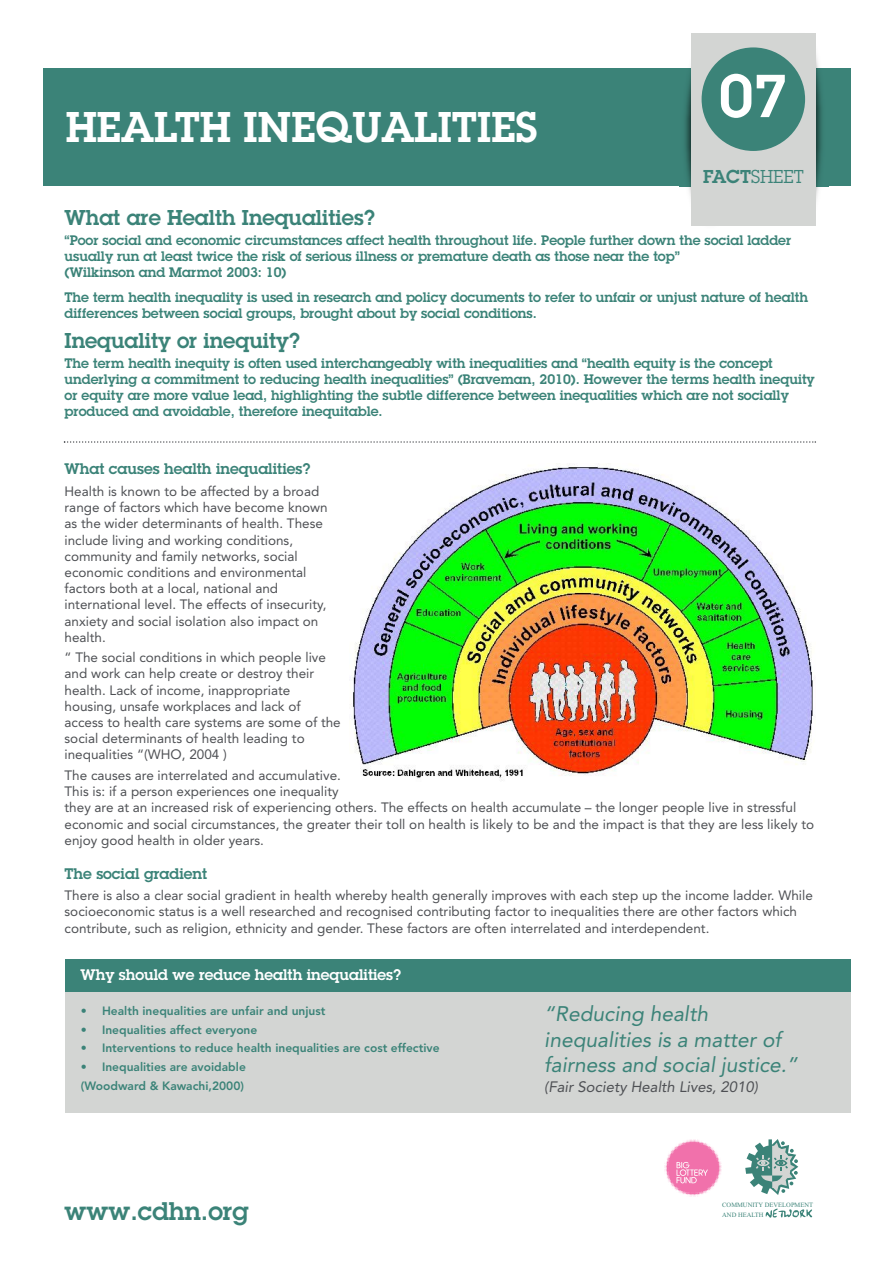
<style>
.page{position:relative;width:893px;height:1263px;background:#fff}
.page>*{position:absolute;margin:0;border:0;box-sizing:border-box;transform-origin:0 0}
.t1{font:600 59.25px "Lubalin Graph Std";color:#fff}
.t2{font:600 42px "Lubalin Graph Std";color:#fff}
.t3{font:600 24.9px "Lubalin Graph Std";color:#3b8378}
.t4{font:italic 21px/25.2px "Avenir LT Std";color:#3b8378}
.t5{font:600 21px "Lubalin Graph Std";color:#3b8378}
.t6{font:18.3px "Lubalin Graph Std";color:#3b8378}
.t7{font:600 15px "Lubalin Graph Std";color:#3b8378}
.t8{font:600 15px "Lubalin Graph Std";color:#fff}
.t9{font:italic 15px "Avenir LT Std";color:#4e5054}
.t10{font:13.5px/16.2px "Avenir LT Std";color:#4e5054}
.t11{font:600 13.5px/16.2px "Lubalin Graph Std";color:#3b8378}
.t12{font:800 12px/18.6px "Avenir LT Std";color:#3b8378}
.t13{font:6.6px/9.6px "Times New Roman";letter-spacing:.005em;color:#3b8378}
.s1{font-weight:600}
</style>
<div class="page">
<div style="left:43px;top:69px;width:808px;height:117px;background:#3b8378"></div>
<img style="left:815px;top:33px;width:13px;height:193px">
<img style="left:679px;top:68px;width:12px;height:129px">
<div style="left:691px;top:33px;width:124px;height:193px;background:#d3d5d3"></div>
<div style="left:702px;top:47px;width:103px;height:104px;background:#3b8378;border-radius:50%"></div>
<svg style="left:665px;top:1139px;width:57px;height:58px"></svg>
<svg style="left:745px;top:1139px;width:53px;height:56px"></svg>
<svg style="left:766px;top:1208px;width:47px;height:10px"></svg>
<svg style="left:64px;top:441px;width:752px;height:2px"></svg>
<div style="left:65px;top:959px;width:785px;height:154px;background:#d3d5d3"></div>
<div style="left:65px;top:959px;width:785px;height:33px;background:#3b8378"></div>
<img style="left:352px;top:464px;width:463px;height:316px">
<h2 class="t2" style="left:66px;top:112px;width:473px">HEALTH INEQUALITIES</h2>
<h1 class="t1" style="left:719px;top:75px;width:70px">07</h1>
<h3 class="t6" style="left:703px;top:170px;width:102px"><span class="s1">FACT</span>SHEET</h3>
<h3 class="t5" style="left:65px;top:210px;width:312px">What are Health Inequalities?</h3>
<p class="t11" style="left:65px;top:233px;width:728px">“Poor social and economic circumstances affect health throughout life. People further down the social ladder usually run at least twice the risk of serious illness or premature death as those near the top”<br>(Wilkinson and Marmot 2003: 10)</p>
<p class="t11" style="left:65px;top:290px;width:745px">The term health inequality is used in research and policy documents to refer to unfair or unjust nature of health differences between social groups, brought about by social conditions.</p>
<h3 class="t5" style="left:65px;top:333px;width:237px">Inequality or inequity?</h3>
<p class="t11" style="left:65px;top:356px;width:752px">The term health inequity is often used interchangeably with inequalities and “health equity is the concept underlying a commitment to reducing health inequalities” (Braveman, 2010). However the terms health inequity or equity are more value lead, highlighting the subtle difference between inequalities which are not socially produced and avoidable, therefore inequitable.</p>
<p class="t7" style="left:65px;top:464px;width:248px">What causes health inequalities?</p>
<p class="t10" style="left:65px;top:484px;width:265px">Health is known to be affected by a broad range of factors which have become known as the wider determinants of health. These include living and working conditions, community and family networks, social economic conditions and environmental factors both at a local, national and international level. The effects of insecurity, anxiety and social isolation also impact on health.</p>
<p class="t10" style="left:65px;top:651px;width:278px">“ The social conditions in which people live and work can help create or destroy their health. Lack of income, inappropriate housing, unsafe workplaces and lack of access to health care systems are some of the social determinants of health leading to inequalities “(WHO, 2004 )</p>
<p class="t10" style="left:65px;top:768px;width:751px">The causes are interrelated and accumulative.<br>This is: if a person experiences one inequality<br>they are at an increased risk of experiencing others. The effects on health accumulate – the longer people live in stressful economic and social circumstances, the greater their toll on health is likely to be and the impact is that they are less likely to enjoy good health in older years.</p>
<p class="t7" style="left:65px;top:868px;width:144px">The social gradient</p>
<p class="t10" style="left:65px;top:888px;width:750px">There is also a clear social gradient in health whereby health generally improves with each step up the income ladder. While socioeconomic status is a well researched and recognised contributing factor to inequalities there are other factors which contribute, such as religion, ethnicity and gender. These factors are often interrelated and interdependent.</p>
<p class="t8" style="left:80px;top:969px;width:322px">Why should we reduce health inequalities?</p>
<p class="t12" style="left:81px;top:1002px;width:246px">• Health inequalities are unfair and unjust</p>
<p class="t12" style="left:81px;top:1021px;width:178px">• Inequalities affect everyone</p>
<p class="t12" style="left:81px;top:1040px;width:360px">• Interventions to reduce health inequalities are cost effective</p>
<p class="t12" style="left:81px;top:1058px;width:167px">• Inequalities are avoidable (Woodward &amp; Kawachi,2000)</p>
<h3 class="t4" style="left:544px;top:1003px;width:255px">“Reducing health inequalities is a matter of fairness and social justice.”</h3>
<p class="t9" style="left:544px;top:1081px;width:215px">(Fair Society Health Lives, 2010)</p>
<h3 class="t3" style="left:65px;top:1202px;width:186px">www.cdhn.org</h3>
<p class="t13" style="left:722px;top:1200px;width:92px">COMMUNITY DEVELOPMENT<br>AND HEALTH</p>
</div>
